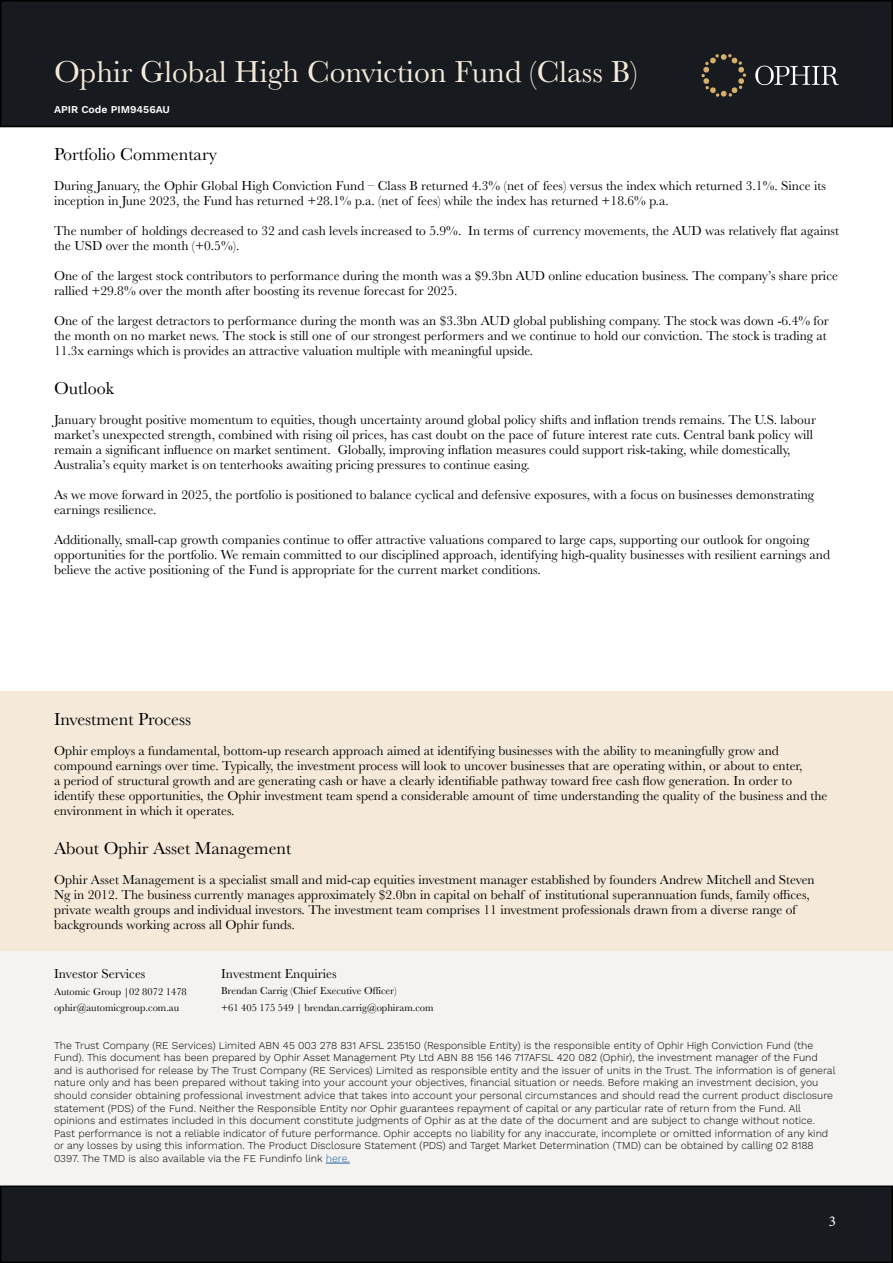
<style>
.page{position:relative;width:893px;height:1263px;background:#fff}
.page>*{position:absolute;margin:0;border:0;box-sizing:border-box;transform-origin:0 0}
.t1{font:31.5px "Baskerville";color:#f5ead9}
.t2{font:18px "Baskerville";color:#000}
.t3{font:15px "Minion Pro";color:#fff}
.t4{font:13.5px/15px "Baskerville";color:#000}
.t5{font:300 10.5px/12.6px "Work Sans";color:#000}
.t6{font:10.5px/16.5px "Baskerville";color:#000}
.t7{font:600 10.5px "Work Sans";color:#fff}
.s1{color:#215e9e}
</style>
<div class="page">
<div style="left:1px;top:1px;width:891px;height:126px;background:#171b20"></div>
<div style="left:0;top:0;width:893px;height:127px;border:2px solid #000"></div>
<svg style="left:755px;top:66px;width:84px;height:19px"></svg>
<svg style="left:701px;top:54px;width:45px;height:43px"></svg>
<svg style="left:731px;top:57px;width:7px;height:7px"></svg>
<div style="left:0;top:691px;width:893px;height:261px;background:#f5ead9"></div>
<div style="left:0;top:952px;width:893px;height:235px;background:#f5f3f0"></div>
<div style="left:1px;top:1186px;width:891px;height:76px;background:#171b20"></div>
<div style="left:0;top:1185px;width:893px;height:78px;border:2px solid #000"></div>
<svg style="left:326px;top:1163px;width:24px;height:1px"></svg>
<h1 class="t1" style="left:54px;top:52px;width:585px">Ophir Global High Conviction Fund (Class B)</h1>
<p class="t7" style="left:54px;top:102px;width:118px">APIR Code PIM9456AU</p>
<h2 class="t2" style="left:54px;top:143px;width:165px">Portfolio Commentary</h2>
<p class="t4" style="left:54px;top:178px;width:773px">During January, the Ophir Global High Conviction Fund – Class B returned 4.3% (net of fees) versus the index which returned 3.1%. Since its inception in June 2023, the Fund has returned +28.1% p.a. (net of fees) while the index has returned +18.6% p.a.</p>
<p class="t4" style="left:54px;top:223px;width:786px">The number of holdings decreased to 32 and cash levels increased to 5.9%. In terms of currency movements, the AUD was relatively flat against the USD over the month (+0.5%).</p>
<p class="t4" style="left:54px;top:268px;width:785px">One of the largest stock contributors to performance during the month was a $9.3bn AUD online education business. The company’s share price rallied +29.8% over the month after boosting its revenue forecast for 2025.</p>
<p class="t4" style="left:54px;top:313px;width:776px">One of the largest detractors to performance during the month was an $3.3bn AUD global publishing company. The stock was down -6.4% for the month on no market news. The stock is still one of our strongest performers and we continue to hold our conviction. The stock is trading at<br>11.3x earnings which is provides an attractive valuation multiple with meaningful upside.</p>
<h2 class="t2" style="left:54px;top:377px;width:62px">Outlook</h2>
<p class="t4" style="left:54px;top:412px;width:763px">January brought positive momentum to equities, though uncertainty around global policy shifts and inflation trends remains. The U.S. labour market’s unexpected strength, combined with rising oil prices, has cast doubt on the pace of future interest rate cuts. Central bank policy will remain a significant influence on market sentiment. Globally, improving inflation measures could support risk-taking, while domestically, Australia’s equity market is on tenterhooks awaiting pricing pressures to continue easing.</p>
<p class="t4" style="left:54px;top:487px;width:762px">As we move forward in 2025, the portfolio is positioned to balance cyclical and defensive exposures, with a focus on businesses demonstrating earnings resilience.</p>
<p class="t4" style="left:54px;top:532px;width:778px">Additionally, small-cap growth companies continue to offer attractive valuations compared to large caps, supporting our outlook for ongoing opportunities for the portfolio. We remain committed to our disciplined approach, identifying high-quality businesses with resilient earnings and believe the active positioning of the Fund is appropriate for the current market conditions.</p>
<h2 class="t2" style="left:54px;top:708px;width:138px">Investment Process</h2>
<p class="t4" style="left:54px;top:744px;width:775px">Ophir employs a fundamental, bottom-up research approach aimed at identifying businesses with the ability to meaningfully grow and compound earnings over time. Typically, the investment process will look to uncover businesses that are operating within, or about to enter,<br>a period of structural growth and are generating cash or have a clearly identifiable pathway toward free cash flow generation. In order to identify these opportunities, the Ophir investment team spend a considerable amount of time understanding the quality of the business and the environment in which it operates.</p>
<h2 class="t2" style="left:54px;top:837px;width:239px">About Ophir Asset Management</h2>
<p class="t4" style="left:54px;top:873px;width:762px">Ophir Asset Management is a specialist small and mid-cap equities investment manager established by founders Andrew Mitchell and Steven Ng in 2012. The business currently manages approximately $2.0bn in capital on behalf of institutional superannuation funds, family offices, private wealth groups and individual investors. The investment team comprises 11 investment professionals drawn from a diverse range of backgrounds working across all Ophir funds.</p>
<p class="t4" style="left:54px;top:967px;width:93px">Investor Services</p>
<p class="t6" style="left:54px;top:983px;width:134px">Automic Group |02 8072 1478 ophir@automicgroup.com.au</p>
<p class="t4" style="left:221px;top:967px;width:117px">Investment Enquiries</p>
<p class="t6" style="left:221px;top:983px;width:214px">Brendan Carrig (Chief Executive Officer)<br>+61 405 175 549 | brendan.carrig@ophiram.com</p>
<p class="t5" style="left:54px;top:1038px;width:783px">The Trust Company (RE Services) Limited ABN 45 003 278 831 AFSL 235150 (Responsible Entity) is the responsible entity of Ophir High Conviction Fund (the Fund). This document has been prepared by Ophir Asset Management Pty Ltd ABN 88 156 146 717AFSL 420 082 (Ophir), the investment manager of the Fund and is authorised for release by The Trust Company (RE Services) Limited as responsible entity and the issuer of units in the Trust. The information is of general nature only and has been prepared without taking into your account your objectives, financial situation or needs. Before making an investment decision, you should consider obtaining professional investment advice that takes into account your personal circumstances and should read the current product disclosure statement (PDS) of the Fund. Neither the Responsible Entity nor Ophir guarantees repayment of capital or any particular rate of return from the Fund. All opinions and estimates included in this document constitute judgments of Ophir as at the date of the document and are subject to change without notice.<br>Past performance is not a reliable indicator of future performance. Ophir accepts no liability for any inaccurate, incomplete or omitted information of any kind or any losses by using this information. The Product Disclosure Statement (PDS) and Target Market Determination (TMD) can be obtained by calling 02 8188<br>0397. The TMD is also available via the FE Fundinfo link <span class="s1">here.</span></p>
<p class="t3" style="left:829px;top:1211px;width:9px">3</p>
</div>
